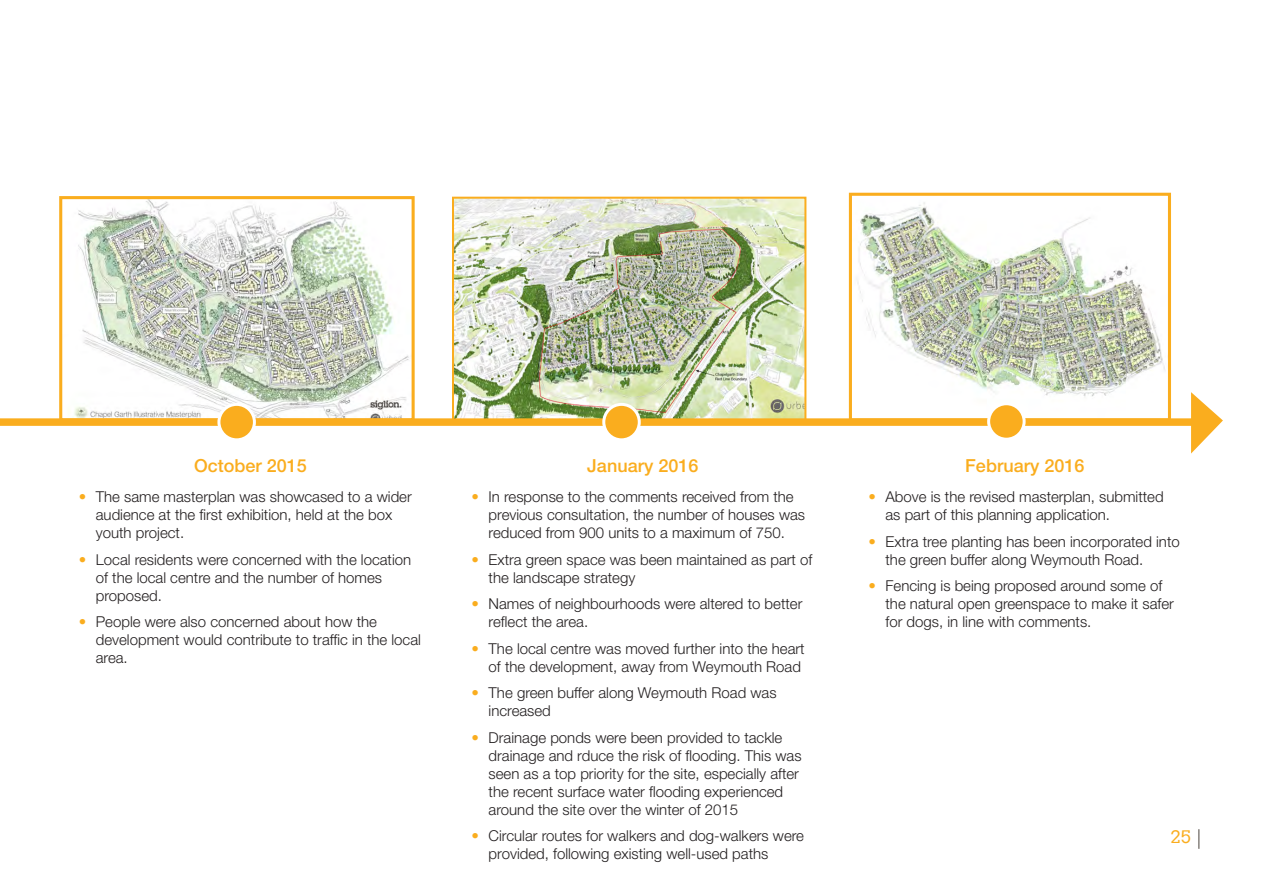
<style>
.page{position:relative;width:1263px;height:893px;background:#fff}
.page>*{position:absolute;margin:0;border:0;box-sizing:border-box;transform-origin:0 0}
.t1{font:500 18px "Helvetica Neue LT Std";color:#faad1e}
.t2{font:300 18px "Calvert";color:#faad1e}
.t3{font:300 15px/18px "Helvetica Neue LT Std";color:#231f20}
.s1{color:#faad1e}
</style>
<div class="page">
<img style="left:455px;top:200px;width:348px;height:218px">
<div style="left:452px;top:197px;width:354px;height:224px;border:2px solid #faad1e"></div>
<img style="left:68px;top:200px;width:341px;height:217px">
<div style="left:59px;top:196px;width:356px;height:225px;border:3px solid #faad1e"></div>
<img style="left:857px;top:202px;width:308px;height:195px">
<div style="left:849px;top:193px;width:322px;height:228px;border:3px solid #faad1e"></div>
<div style="left:0;top:418px;width:1199px;height:8px;background:#faad1e"></div>
<svg style="left:1191px;top:392px;width:32px;height:62px"></svg>
<div style="left:219px;top:404px;width:35px;height:36px;background:#faad1e;border-radius:50%"></div>
<div style="left:217px;top:403px;width:39px;height:38px;border:3px solid #fff;border-radius:50%"></div>
<div style="left:604px;top:404px;width:35px;height:36px;background:#faad1e;border-radius:50%"></div>
<div style="left:602px;top:403px;width:39px;height:38px;border:3px solid #fff;border-radius:50%"></div>
<div style="left:989px;top:404px;width:35px;height:35px;background:#faad1e;border-radius:50%"></div>
<div style="left:987px;top:402px;width:38px;height:39px;border:3px solid #fff;border-radius:50%"></div>
<svg style="left:1198px;top:829px;width:1px;height:20px"></svg>
<p class="t1" style="left:194px;top:455px;width:114px">October 2015</p>
<p class="t1" style="left:587px;top:455px;width:113px">January 2016</p>
<p class="t1" style="left:965px;top:455px;width:121px">February 2016</p>
<p class="t3" style="left:96px;top:488px;width:317px;text-indent:-17px"><span class="s1">•</span> The same masterplan was showcased to a wider audience at the first exhibition, held at the box youth project.</p>
<p class="t3" style="left:96px;top:550px;width:317px;text-indent:-17px"><span class="s1">•</span> Local residents were concerned with the location of the local centre and the number of homes proposed.</p>
<p class="t3" style="left:96px;top:613px;width:327px;text-indent:-17px"><span class="s1">•</span> People were also concerned about how the development would contribute to traffic in the local area.</p>
<p class="t3" style="left:489px;top:488px;width:318px;text-indent:-17px"><span class="s1">•</span> In response to the comments received from the previous consultation, the number of houses was reduced from 900 units to a maximum of 750.</p>
<p class="t3" style="left:489px;top:550px;width:325px;text-indent:-17px"><span class="s1">•</span> Extra green space was been maintained as part of the landscape strategy</p>
<p class="t3" style="left:489px;top:595px;width:315px;text-indent:-17px"><span class="s1">•</span> Names of neighbourhoods were altered to better reflect the area.</p>
<p class="t3" style="left:472px;top:639px;width:334px;text-align:right"><span class="s1">•</span> The local centre was moved further into the heart of the development, away from Weymouth Road</p>
<p class="t3" style="left:489px;top:684px;width:289px;text-indent:-17px"><span class="s1">•</span> The green buffer along Weymouth Road was increased</p>
<p class="t3" style="left:489px;top:728px;width:314px;text-indent:-17px"><span class="s1">•</span> Drainage ponds were been provided to tackle drainage and rduce the risk of flooding. This was seen as a top priority for the site, especially after the recent surface water flooding experienced around the site over the winter of 2015</p>
<p class="t3" style="left:489px;top:827px;width:317px;text-indent:-17px"><span class="s1">•</span> Circular routes for walkers and dog-walkers were provided, following existing well-used paths</p>
<p class="t3" style="left:885px;top:488px;width:280px;text-indent:-17px"><span class="s1">•</span> Above is the revised masterplan, submitted as part of this planning application.</p>
<p class="t3" style="left:885px;top:532px;width:296px;text-indent:-17px"><span class="s1">•</span> Extra tree planting has been incorporated into the green buffer along Weymouth Road.</p>
<p class="t3" style="left:885px;top:577px;width:290px;text-indent:-17px"><span class="s1">•</span> Fencing is being proposed around some of the natural open greenspace to make it safer for dogs, in line with comments.</p>
<p class="t2" style="left:1170px;top:826px;width:22px">25</p>
</div>
